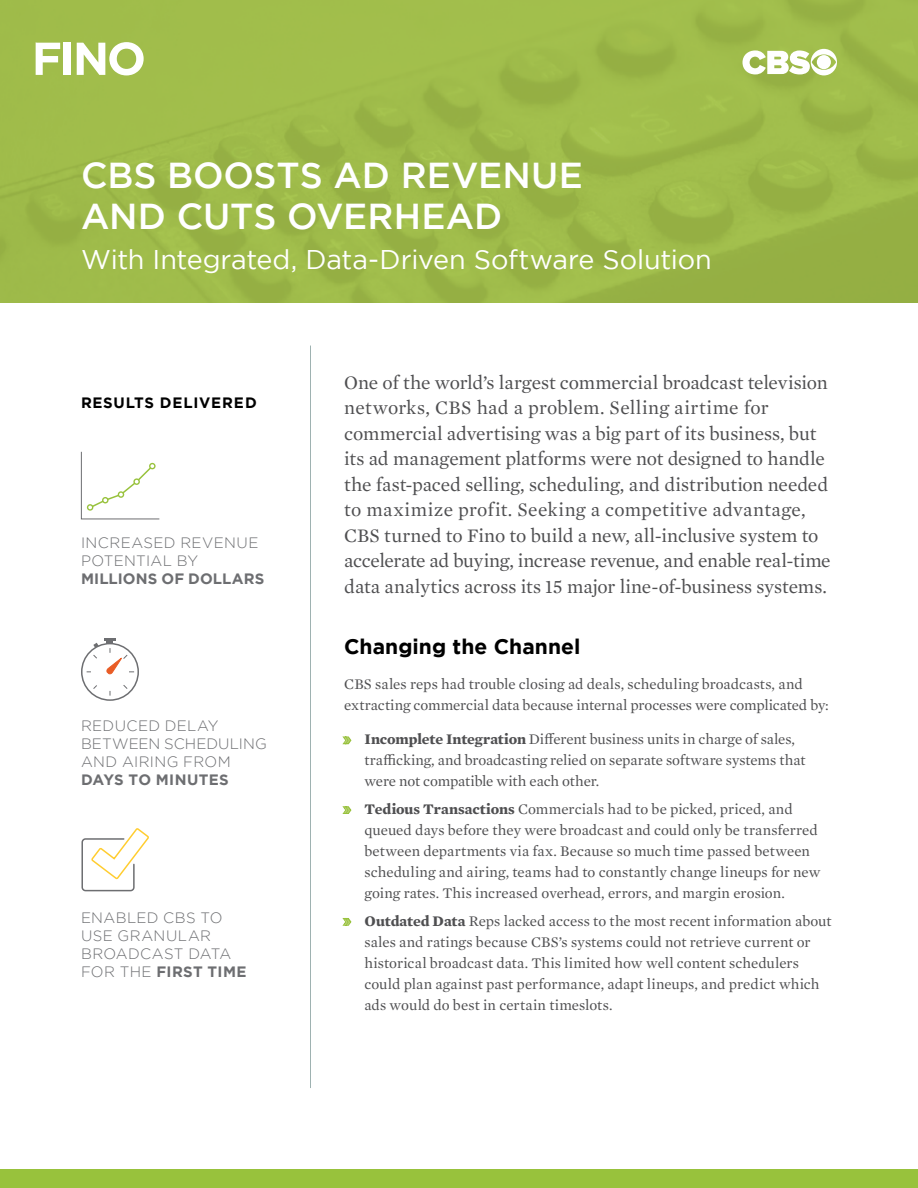
<style>
.page{position:relative;width:918px;height:1188px;background:#fff}
.page>*{position:absolute;margin:0;border:0;box-sizing:border-box;transform-origin:0 0}
.t1{font:500 36px/40.5px "Gotham";letter-spacing:-.005em;color:#fff}
.t2{font:27px "Gotham";letter-spacing:-.01em;color:#fff}
.t3{font:700 21px "Gotham";letter-spacing:.005em;color:#000}
.t4{font:19.5px/25.5px "Mercury Text G1";letter-spacing:-.005em;color:#4f4f51}
.t5{font:15px/21px "Mercury Text G1";color:#4f4f51}
.t6{font:300 15px/18px "Gotham";letter-spacing:.025em;color:#6d6e71}
.t7{font:700 15px "Gotham";letter-spacing:.005em;color:#6d6e71}
.t8{font:700 15px "Gotham";letter-spacing:.05em;color:#000}
.s1{font-weight:700}
.s2{font-family:"Myriad Pro";color:#bfd687}
</style>
<div class="page">
<img style="left:0;top:0;width:918px;height:302px">
<svg style="left:342px;top:736px;width:10px;height:9px"></svg>
<svg style="left:342px;top:806px;width:10px;height:8px"></svg>
<svg style="left:342px;top:918px;width:10px;height:8px"></svg>
<div style="left:0;top:1170px;width:918px;height:18px;background:#98c23c"></div>
<div style="left:81px;top:643px;width:58px;height:58px;border:2px solid #6d6e71;border-radius:50%"></div>
<hr style="left:110px;top:648px;width:1px;height:48px;background:#6d6e71">
<hr style="left:87px;top:671px;width:47px;height:1px;background:#6d6e71">
<div style="left:91px;top:653px;width:38px;height:38px;background:#fff;border-radius:50%"></div>
<svg style="left:93px;top:638px;width:35px;height:51px"></svg>
<svg style="left:81px;top:451px;width:79px;height:69px"></svg>
<svg style="left:81px;top:828px;width:68px;height:64px"></svg>
<hr style="left:310px;top:346px;width:1px;height:742px;background:#9eb2b1">
<svg style="left:36px;top:43px;width:24px;height:32px"></svg>
<div style="left:64px;top:43px;width:7px;height:32px;background:#fff"></div>
<svg style="left:77px;top:42px;width:67px;height:33px"></svg>
<svg style="left:742px;top:49px;width:95px;height:26px"></svg>
<h1 class="t1" style="left:81px;top:154px;width:504px">CBS BOOSTS AD REVENUE<br>AND CUTS OVERHEAD</h1>
<h2 class="t2" style="left:81px;top:245px;width:632px">With Integrated, Data-Driven Software Solution</h2>
<p class="t8" style="left:81px;top:394px;width:177px">RESULTS DELIVERED</p>
<p class="t6" style="left:81px;top:533px;width:179px">INCREASED REVENUE<br>POTENTIAL BY</p>
<p class="t7" style="left:81px;top:570px;width:185px">MILLIONS OF DOLLARS</p>
<p class="t6" style="left:81px;top:716px;width:187px">REDUCED DELAY<br>BETWEEN SCHEDULING<br>AND AIRING FROM</p>
<p class="t7" style="left:81px;top:771px;width:149px">DAYS TO MINUTES</p>
<p class="t6" style="left:81px;top:908px;width:167px">ENABLED CBS TO<br>USE GRANULAR<br>BROADCAST DATA<br>FOR THE <span class="s1">FIRST TIME</span></p>
<p class="t4" style="left:344px;top:368px;width:488px">One of the world’s largest commercial broadcast television networks, CBS had a problem. Selling airtime for commercial advertising was a big part of its business, but its ad management platforms were not designed to handle the fast-paced selling, scheduling, and distribution needed to maximize profit. Seeking a competitive advantage, CBS turned to Fino to build a new, all-inclusive system to accelerate ad buying, increase revenue, and enable real-time data analytics across its 15 major line-of-business systems.</p>
<h3 class="t3" style="left:344px;top:635px;width:238px">Changing the Channel</h3>
<p class="t5" style="left:344px;top:672px;width:486px">CBS sales reps had trouble closing ad deals, scheduling broadcasts, and extracting commercial data because internal processes were complicated by:</p>
<p class="t5" style="left:364px;top:728px;width:442px;text-indent:-20px"><span class="s2">»</span> <span class="s1">Incomplete Integration</span> Different business units in charge of sales, trafficking, and broadcasting relied on separate software systems that were not compatible with each other.</p>
<p class="t5" style="left:364px;top:798px;width:458px;text-indent:-20px"><span class="s2">»</span> <span class="s1">Tedious Transactions</span> Commercials had to be picked, priced, and queued days before they were broadcast and could only be transferred between departments via fax. Because so much time passed between scheduling and airing, teams had to constantly change lineups for new going rates. This increased overhead, errors, and margin erosion.</p>
<p class="t5" style="left:364px;top:909px;width:469px;text-indent:-20px"><span class="s2">»</span> <span class="s1">Outdated Data</span> Reps lacked access to the most recent information about sales and ratings because CBS’s systems could not retrieve current or historical broadcast data. This limited how well content schedulers could plan against past performance, adapt lineups, and predict which ads would do best in certain timeslots.</p>
</div>
